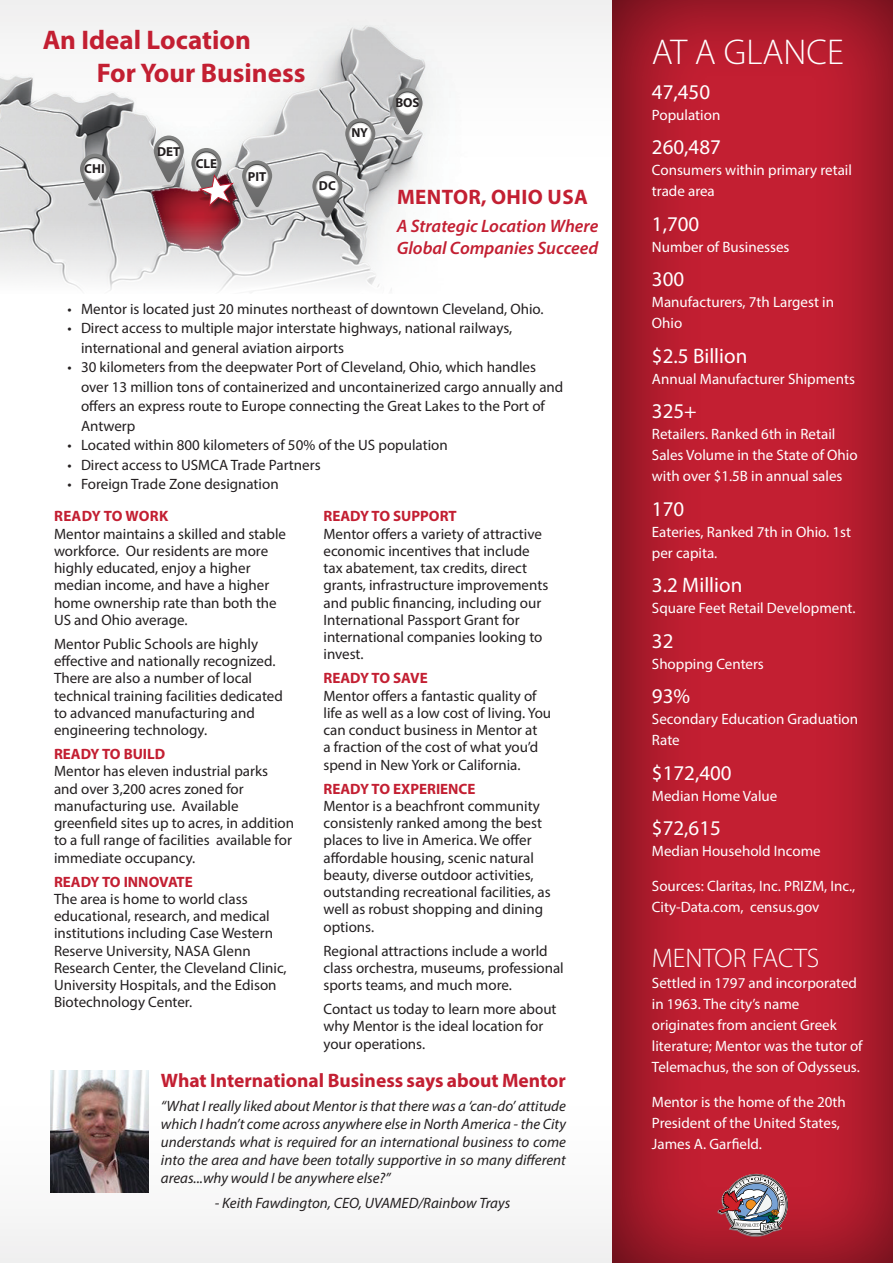
<style>
.page{position:relative;width:893px;height:1263px;background:#fff}
.page>*{position:absolute;margin:0;border:0;box-sizing:border-box;transform-origin:0 0}
.t1{font:300 36px "Myriad Pro";color:#fff}
.t2{font:700 27px/32.4px "Myriad Pro";color:#c31f32}
.t3{font:300 27px "Myriad Pro";color:#fff}
.t4{font:21px "Myriad Pro";color:#fff}
.t5{font:700 21px "Myriad Pro";letter-spacing:.02em;color:#c31f32}
.t6{font:700 19.5px "Myriad Pro";color:#c31f32}
.t7{font:italic 600 18px/21.6px "Myriad Pro";color:#c31f32}
.t8{font:15px/17.2px "Myriad Pro";color:#231f20}
.t9{font:15px/21px "Myriad Pro";color:#fff}
.t10{font:italic 15px/18px "Myriad Pro";color:#231f20;text-align:justify}
.t11{font:700 15px "Myriad Pro";color:#c31f32}
.t12{font:700 15px "Myriad Pro";letter-spacing:.02em;color:#c31f32}
.t13{font:700 13.05px "Myriad Pro";color:#231f20}
</style>
<div class="page">
<img style="left:1px;top:15px;width:502px;height:278px">
<svg style="left:80px;top:154px;width:30px;height:47px"></svg>
<svg style="left:83px;top:157px;width:24px;height:25px"></svg>
<svg style="left:84px;top:158px;width:22px;height:22px"></svg>
<div style="left:85px;top:159px;width:20px;height:20px;background:#fff;border-radius:50%"></div>
<hr style="left:88px;top:203px;width:14px;height:3px;background:#050504;border-radius:50%">
<svg style="left:345px;top:118px;width:30px;height:47px"></svg>
<svg style="left:348px;top:122px;width:24px;height:24px"></svg>
<svg style="left:349px;top:123px;width:22px;height:22px"></svg>
<div style="left:350px;top:124px;width:20px;height:20px;background:#fff;border-radius:50%"></div>
<svg style="left:353px;top:167px;width:15px;height:4px"></svg>
<svg style="left:312px;top:171px;width:30px;height:47px"></svg>
<svg style="left:315px;top:174px;width:25px;height:25px"></svg>
<svg style="left:316px;top:175px;width:22px;height:23px"></svg>
<div style="left:317px;top:177px;width:20px;height:20px;background:#fff;border-radius:50%"></div>
<svg style="left:320px;top:220px;width:15px;height:4px"></svg>
<svg style="left:392px;top:88px;width:31px;height:47px"></svg>
<svg style="left:395px;top:91px;width:25px;height:25px"></svg>
<svg style="left:396px;top:92px;width:23px;height:23px"></svg>
<div style="left:398px;top:94px;width:19px;height:20px;background:#fff;border-radius:50%"></div>
<svg style="left:400px;top:137px;width:15px;height:4px"></svg>
<svg style="left:154px;top:136px;width:30px;height:47px"></svg>
<svg style="left:157px;top:139px;width:24px;height:24px"></svg>
<svg style="left:158px;top:140px;width:22px;height:22px"></svg>
<div style="left:159px;top:141px;width:20px;height:20px;background:#fff;border-radius:50%"></div>
<svg style="left:162px;top:184px;width:14px;height:4px"></svg>
<div style="left:198px;top:174px;width:43px;height:40px;background:#231f20;opacity:.75"></div>
<svg style="left:191px;top:148px;width:44px;height:60px"></svg>
<svg style="left:242px;top:160px;width:30px;height:48px"></svg>
<svg style="left:245px;top:164px;width:24px;height:24px"></svg>
<svg style="left:246px;top:165px;width:22px;height:22px"></svg>
<div style="left:247px;top:166px;width:20px;height:20px;background:#fff;border-radius:50%"></div>
<svg style="left:250px;top:209px;width:14px;height:4px"></svg>
<hr style="left:0;top:0;width:1px;height:291px;background:#231f20;opacity:.75">
<div style="left:600px;top:0;width:293px;height:1263px;background:#231f20;opacity:.75"></div>
<img style="left:51px;top:1071px;width:97px;height:122px">
<div style="left:715px;top:1172px;width:74px;height:64px;background:#231f20;opacity:.75"></div>
<svg style="left:717px;top:1174px;width:71px;height:63px;background:#a0727b"></svg>
<img style="left:0;top:1007px;width:1px;height:256px">
<h2 class="t2" style="left:97px;top:23px;width:210px;text-indent:-54px">An Ideal Location<br>For Your Business</h2>
<p class="t13" style="left:84px;top:160px;width:22px">CHI</p>
<p class="t13" style="left:157px;top:143px;width:25px">DET</p>
<p class="t13" style="left:196px;top:155px;width:23px">CLE</p>
<p class="t13" style="left:248px;top:168px;width:20px">PIT</p>
<p class="t13" style="left:351px;top:124px;width:18px">NY</p>
<p class="t13" style="left:319px;top:177px;width:18px">DC</p>
<p class="t13" style="left:395px;top:94px;width:26px">BOS</p>
<h3 class="t5" style="left:397px;top:183px;width:192px">MENTOR, OHIO USA</h3>
<p class="t7" style="left:397px;top:215px;width:203px">A Strategic Location Where<br>Global Companies Succeed</p>
<p class="t8" style="left:68px;top:300px;width:477px">• Mentor is located just 20 minutes northeast of downtown Cleveland, Ohio.</p>
<p class="t8" style="left:81px;top:318px;width:433px;line-height:19.5px;text-indent:-14px">• Direct access to multiple major interstate highways, national railways, international and general aviation airports</p>
<p class="t8" style="left:81px;top:357px;width:484px;line-height:19.5px;text-indent:-14px">• 30 kilometers from the deepwater Port of Cleveland, Ohio, which handles over 13 million tons of containerized and uncontainerized cargo annually and offers an express route to Europe connecting the Great Lakes to the Port of Antwerp</p>
<p class="t8" style="left:68px;top:436px;width:382px">• Located within 800 kilometers of 50% of the US population</p>
<p class="t8" style="left:68px;top:456px;width:255px">• Direct access to USMCA Trade Partners</p>
<p class="t8" style="left:68px;top:475px;width:213px">• Foreign Trade Zone designation</p>
<p class="t11" style="left:323px;top:506px;width:135px">READY TO SUPPORT</p>
<p class="t8" style="left:323px;top:525px;width:226px">Mentor offers a variety of attractive economic incentives that include tax abatement, tax credits, direct grants, infrastructure improvements and public financing, including our<br>International Passport Grant for international companies looking to invest.</p>
<p class="t11" style="left:323px;top:668px;width:106px">READY TO SAVE</p>
<p class="t8" style="left:323px;top:687px;width:229px">Mentor offers a fantastic quality of life as well as a low cost of living. You can conduct business in Mentor at<br>a fraction of the cost of what you’d spend in New York or California.</p>
<p class="t11" style="left:323px;top:779px;width:154px">READY TO EXPERIENCE</p>
<p class="t8" style="left:323px;top:797px;width:229px">Mentor is a beachfront community consistenly ranked among the best places to live in America. We offer affordable housing, scenic natural beauty, diverse outdoor activities, outstanding recreational facilities, as well as robust shopping and dining options.</p>
<p class="t8" style="left:323px;top:942px;width:242px">Regional attractions include a world class orchestra, museums, professional sports teams, and much more.</p>
<p class="t8" style="left:323px;top:1000px;width:235px">Contact us today to learn more about why Mentor is the ideal location for your operations.</p>
<h3 class="t6" style="left:161px;top:1067px;width:406px">What International Business says about Mentor</h3>
<p class="t10" style="left:161px;top:1097px;width:407px">“What I really liked about Mentor is that there was a ‘can-do’ attitude which I hadn’t come across anywhere else in North America - the City understands what is required for an international business to come into the area and have been totally supportive in so many different areas...why would I be anywhere else?”</p>
<p class="t10" style="left:215px;top:1194px;width:297px">- Keith Fawdington, CEO, UVAMED/Rainbow Trays</p>
<p class="t12" style="left:54px;top:506px;width:116px">READY TO WORK</p>
<p class="t8" style="left:54px;top:525px;width:234px">Mentor maintains a skilled and stable workforce. Our residents are more highly educated, enjoy a higher median income, and have a higher home ownership rate than both the<br>US and Ohio average.</p>
<p class="t8" style="left:54px;top:635px;width:230px">Mentor Public Schools are highly effective and nationally recognized.<br>There are also a number of local technical training facilities dedicated to advanced manufacturing and engineering technology.</p>
<p class="t11" style="left:54px;top:744px;width:113px">READY TO BUILD</p>
<p class="t8" style="left:54px;top:762px;width:242px">Mentor has eleven industrial parks and over 3,200 acres zoned for manufacturing use. Available greenfield sites up to acres, in addition to a full range of facilities available for immediate occupancy.</p>
<p class="t11" style="left:54px;top:872px;width:140px">READY TO INNOVATE</p>
<p class="t8" style="left:54px;top:890px;width:234px">The area is home to world class educational, research, and medical institutions including Case Western Reserve University, NASA Glenn Research Center, the Cleveland Clinic, University Hospitals, and the Edison Biotechnology Center.</p>
<h1 class="t1" style="left:652px;top:32px;width:193px">AT A GLANCE</h1>
<h3 class="t4" style="left:652px;top:79px;width:60px">47,450</h3>
<p class="t9" style="left:652px;top:104px;width:70px">Population</p>
<h3 class="t4" style="left:652px;top:134px;width:70px">260,487</h3>
<p class="t9" style="left:652px;top:159px;width:201px">Consumers within primary retail trade area</p>
<h3 class="t4" style="left:652px;top:211px;width:49px">1,700</h3>
<p class="t9" style="left:652px;top:236px;width:139px">Number of Businesses</p>
<h3 class="t4" style="left:652px;top:266px;width:34px">300</h3>
<p class="t9" style="left:652px;top:291px;width:184px">Manufacturers, 7th Largest in<br>Ohio</p>
<h3 class="t4" style="left:652px;top:343px;width:97px">$2.5 Billion</h3>
<p class="t9" style="left:652px;top:368px;width:205px">Annual Manufacturer Shipments</p>
<h3 class="t4" style="left:652px;top:398px;width:46px">325+</h3>
<p class="t9" style="left:652px;top:423px;width:207px">Retailers. Ranked 6th in Retail<br>Sales Volume in the State of Ohio with over $1.5B in annual sales</p>
<h3 class="t4" style="left:652px;top:496px;width:34px">170</h3>
<p class="t9" style="left:652px;top:521px;width:201px">Eateries, Ranked 7th in Ohio. 1st per capita.</p>
<h3 class="t4" style="left:652px;top:572px;width:92px">3.2 Million</h3>
<p class="t9" style="left:652px;top:597px;width:205px">Square Feet Retail Development.</p>
<h3 class="t4" style="left:652px;top:628px;width:23px">32</h3>
<p class="t9" style="left:652px;top:653px;width:113px">Shopping Centers</p>
<h3 class="t4" style="left:652px;top:683px;width:40px">93%</h3>
<p class="t9" style="left:652px;top:708px;width:208px">Secondary Education Graduation<br>Rate</p>
<h3 class="t4" style="left:652px;top:760px;width:81px">$172,400</h3>
<p class="t9" style="left:652px;top:785px;width:127px">Median Home Value</p>
<h3 class="t4" style="left:652px;top:815px;width:70px">$72,615</h3>
<p class="t9" style="left:652px;top:840px;width:170px">Median Household Income</p>
<p class="t9" style="left:652px;top:875px;width:205px">Sources: Claritas, Inc. PRIZM, Inc.,<br>City-Data.com, census.gov</p>
<h2 class="t3" style="left:652px;top:943px;width:169px">MENTOR FACTS</h2>
<p class="t9" style="left:652px;top:972px;width:212px">Settled in 1797 and incorporated in 1963. The city’s name originates from ancient Greek literature; Mentor was the tutor of<br>Telemachus, the son of Odysseus.</p>
<p class="t9" style="left:652px;top:1091px;width:195px">Mentor is the home of the 20th<br>President of the United States,<br>James A. Garfield.</p>
</div>
